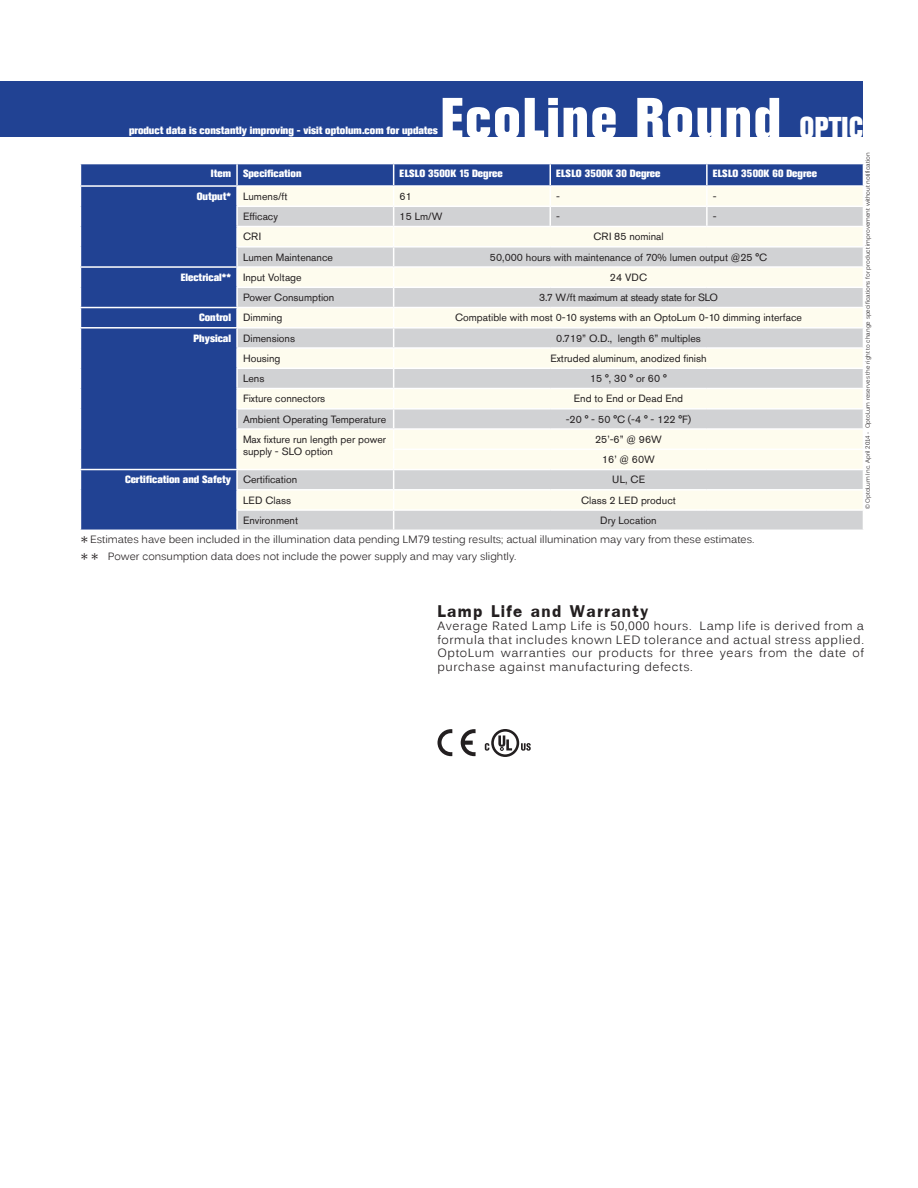
<style>
.page{position:relative;width:918px;height:1188px;background:#fff}
.page>*{position:absolute;margin:0;border:0;box-sizing:border-box;transform-origin:0 0}
.t1{font:800 57px "Akzidenz Grotesk Std";letter-spacing:.05em;color:#fff;scale:.89 1}
.t2{font:27px "Freesia UPC Bold";letter-spacing:.05em;color:#231f20}
.t3{font:12px/13.5px "Kalinga";letter-spacing:.05em;color:#231f20;text-align:justify}
.t4{font:10.5px/12px "Akzidenz Grotesk Std";color:#231f20}
.t5{font:800 10.5px "Akzidenz Grotesk Std";color:#fff}
.t6{font:10.5px "Kalinga";color:#231f20}
.t7{font:10.5px "Akzidenz Grotesk Std";letter-spacing:-.025em;color:#231f20}
.t8{font:6px "Kalinga";color:#231f20}
.s1{font-size:30px}
.s2{font-weight:800;color:#fff}
.s3{font-weight:400;color:#231f20}
</style>
<div class="page">
<div style="left:81px;top:164px;width:775px;height:366px;background:#214293"></div>
<div style="left:238px;top:187px;width:618px;height:181px;background:#fefcee"></div>
<svg style="left:238px;top:207px;width:618px;height:140px;background:#e4e4df"></svg>
<svg style="left:238px;top:369px;width:618px;height:161px;background:#e7e7e1"></svg>
<hr style="left:80px;top:266px;width:157px;height:2px;background:#fff">
<hr style="left:80px;top:307px;width:157px;height:1px;background:#fff">
<hr style="left:80px;top:327px;width:157px;height:2px;background:#fff">
<hr style="left:80px;top:469px;width:157px;height:1px;background:#fff">
<svg style="left:80px;top:164px;width:1px;height:366px"></svg>
<hr style="left:236px;top:164px;width:2px;height:21px;background:#fff">
<hr style="left:706px;top:164px;width:2px;height:21px;background:#fff">
<hr style="left:80px;top:185px;width:157px;height:2px;background:#fff">
<hr style="left:236px;top:368px;width:158px;height:1px;background:#fff">
<hr style="left:394px;top:368px;width:156px;height:1px;background:#fff">
<hr style="left:550px;top:368px;width:157px;height:1px;background:#fff">
<hr style="left:707px;top:368px;width:157px;height:1px;background:#fff">
<hr style="left:236px;top:388px;width:158px;height:1px;background:#fff">
<hr style="left:394px;top:388px;width:156px;height:1px;background:#fff">
<hr style="left:550px;top:388px;width:157px;height:1px;background:#fff">
<hr style="left:707px;top:388px;width:157px;height:1px;background:#fff">
<hr style="left:236px;top:408px;width:158px;height:2px;background:#fff">
<hr style="left:394px;top:408px;width:156px;height:2px;background:#fff">
<hr style="left:550px;top:408px;width:157px;height:2px;background:#fff">
<hr style="left:707px;top:408px;width:157px;height:2px;background:#fff">
<hr style="left:236px;top:428px;width:158px;height:2px;background:#fff">
<hr style="left:236px;top:449px;width:2px;height:20px;background:#fff">
<hr style="left:394px;top:428px;width:156px;height:2px;background:#fff">
<hr style="left:550px;top:428px;width:157px;height:2px;background:#fff">
<hr style="left:707px;top:428px;width:157px;height:2px;background:#fff">
<hr style="left:393px;top:449px;width:157px;height:1px;background:#fff">
<hr style="left:550px;top:449px;width:157px;height:1px;background:#fff">
<hr style="left:707px;top:449px;width:157px;height:1px;background:#fff">
<hr style="left:237px;top:469px;width:157px;height:1px;background:#fff">
<hr style="left:394px;top:469px;width:156px;height:1px;background:#fff">
<hr style="left:550px;top:469px;width:157px;height:1px;background:#fff">
<hr style="left:707px;top:469px;width:157px;height:1px;background:#fff">
<hr style="left:236px;top:489px;width:158px;height:2px;background:#fff">
<hr style="left:394px;top:489px;width:156px;height:2px;background:#fff">
<hr style="left:550px;top:489px;width:157px;height:2px;background:#fff">
<hr style="left:707px;top:489px;width:157px;height:2px;background:#fff">
<hr style="left:236px;top:509px;width:158px;height:2px;background:#fff">
<svg style="left:236px;top:470px;width:2px;height:60px"></svg>
<hr style="left:394px;top:509px;width:156px;height:2px;background:#fff">
<hr style="left:550px;top:509px;width:157px;height:2px;background:#fff">
<hr style="left:707px;top:509px;width:157px;height:2px;background:#fff">
<hr style="left:236px;top:347px;width:158px;height:2px;background:#fff">
<hr style="left:394px;top:347px;width:156px;height:2px;background:#fff">
<hr style="left:550px;top:347px;width:157px;height:2px;background:#fff">
<hr style="left:707px;top:347px;width:157px;height:2px;background:#fff">
<hr style="left:237px;top:307px;width:157px;height:1px;background:#fff">
<hr style="left:237px;top:327px;width:157px;height:2px;background:#fff">
<hr style="left:394px;top:307px;width:156px;height:1px;background:#fff">
<hr style="left:550px;top:307px;width:157px;height:1px;background:#fff">
<hr style="left:707px;top:307px;width:157px;height:1px;background:#fff">
<hr style="left:394px;top:327px;width:156px;height:2px;background:#fff">
<hr style="left:550px;top:327px;width:157px;height:2px;background:#fff">
<hr style="left:707px;top:327px;width:157px;height:2px;background:#fff">
<hr style="left:237px;top:266px;width:157px;height:2px;background:#fff">
<hr style="left:236px;top:287px;width:158px;height:1px;background:#fff">
<hr style="left:394px;top:266px;width:156px;height:2px;background:#fff">
<hr style="left:550px;top:266px;width:157px;height:2px;background:#fff">
<hr style="left:707px;top:266px;width:157px;height:2px;background:#fff">
<hr style="left:394px;top:287px;width:156px;height:1px;background:#fff">
<hr style="left:550px;top:287px;width:157px;height:1px;background:#fff">
<hr style="left:707px;top:287px;width:157px;height:1px;background:#fff">
<hr style="left:236px;top:226px;width:158px;height:1px;background:#fff">
<hr style="left:236px;top:246px;width:158px;height:2px;background:#fff">
<hr style="left:394px;top:226px;width:156px;height:1px;background:#fff">
<hr style="left:550px;top:226px;width:157px;height:1px;background:#fff">
<hr style="left:707px;top:226px;width:157px;height:1px;background:#fff">
<hr style="left:394px;top:246px;width:156px;height:2px;background:#fff">
<hr style="left:550px;top:246px;width:157px;height:2px;background:#fff">
<hr style="left:707px;top:246px;width:157px;height:2px;background:#fff">
<hr style="left:237px;top:185px;width:157px;height:2px;background:#fff">
<svg style="left:236px;top:187px;width:2px;height:262px"></svg>
<hr style="left:236px;top:206px;width:158px;height:1px;background:#fff">
<hr style="left:394px;top:185px;width:156px;height:2px;background:#fff">
<svg style="left:393px;top:164px;width:1px;height:366px"></svg>
<hr style="left:550px;top:185px;width:157px;height:2px;background:#fff">
<hr style="left:707px;top:185px;width:157px;height:2px;background:#fff">
<hr style="left:394px;top:206px;width:156px;height:1px;background:#fff">
<hr style="left:550px;top:206px;width:157px;height:1px;background:#fff">
<hr style="left:707px;top:206px;width:157px;height:1px;background:#fff">
<svg style="left:550px;top:164px;width:1px;height:62px"></svg>
<svg style="left:706px;top:187px;width:2px;height:39px"></svg>
<svg style="left:856px;top:164px;width:8px;height:366px"></svg>
<div style="left:0;top:81px;width:863px;height:56px;background:#214293"></div>
<svg style="left:485px;top:729px;width:46px;height:28px"></svg>
<svg style="left:438px;top:729px;width:14px;height:27px"></svg>
<svg style="left:461px;top:729px;width:15px;height:27px"></svg>
<h1 class="t1" style="left:441px;top:85px;width:476px">EcoLine Round <span class="s1">OPTIC</span></h1>
<p class="t5" style="left:129px;top:124px;width:310px">product data is constantly improving - visit optolum.com for updates</p>
<p class="t5" style="left:211px;top:168px;width:92px">Item Specification</p>
<p class="t5" style="left:400px;top:168px;width:105px">ELSLO 3500K 15 Degree</p>
<p class="t5" style="left:556px;top:168px;width:106px">ELSLO 3500K 30 Degree</p>
<p class="t5" style="left:713px;top:168px;width:106px">ELSLO 3500K 60 Degree</p>
<p class="t4" style="left:197px;top:190px;width:92px"><span class="s2">Output*</span> Lumens/ft</p>
<p class="t4" style="left:400px;top:190px;width:14px">61</p>
<p class="t4" style="left:556px;top:190px;width:5px">-</p>
<p class="t4" style="left:713px;top:190px;width:5px">-</p>
<p class="t4" style="left:243px;top:210px;width:36px">Efficacy</p>
<p class="t4" style="left:400px;top:210px;width:44px">15 Lm/W</p>
<p class="t4" style="left:556px;top:210px;width:5px">-</p>
<p class="t4" style="left:713px;top:210px;width:5px">-</p>
<p class="t4" style="left:243px;top:231px;width:20px">CRI</p>
<p class="t4" style="left:593px;top:231px;width:72px">CRI 85 nominal</p>
<p class="t4" style="left:243px;top:251px;width:91px">Lumen Maintenance</p>
<p class="t4" style="left:490px;top:251px;width:279px">50,000 hours with maintenance of 70% lumen output @25 °C</p>
<p class="t5" style="left:181px;top:271px;width:122px">Electrical** <span class="s3">Input Voltage</span></p>
<p class="t4" style="left:610px;top:271px;width:39px">24 VDC</p>
<p class="t4" style="left:243px;top:291px;width:93px">Power Consumption</p>
<p class="t7" style="left:539px;top:291px;width:181px">3.7 W/ft maximum at steady state for SLO</p>
<p class="t5" style="left:199px;top:312px;width:85px">Control <span class="s3">Dimming</span></p>
<p class="t4" style="left:455px;top:312px;width:348px">Compatible with most 0-10 systems with an OptoLum 0-10 dimming interface</p>
<p class="t4" style="left:194px;top:332px;width:103px"><span class="s2">Physical</span> Dimensions</p>
<p class="t4" style="left:556px;top:332px;width:146px">0.719” O.D., length 6” multiples</p>
<p class="t4" style="left:243px;top:352px;width:39px">Housing</p>
<p class="t4" style="left:550px;top:352px;width:158px">Extruded aluminum, anodized finish</p>
<p class="t4" style="left:243px;top:372px;width:23px">Lens</p>
<p class="t4" style="left:590px;top:372px;width:78px">15 °, 30 ° or 60 °</p>
<p class="t4" style="left:243px;top:393px;width:84px">Fixture connectors</p>
<p class="t4" style="left:574px;top:393px;width:111px">End to End or Dead End</p>
<p class="t4" style="left:243px;top:413px;width:145px">Ambient Operating Temperature</p>
<p class="t4" style="left:566px;top:413px;width:127px">-20 ° - 50 °C (-4 ° - 122 °F)</p>
<p class="t4" style="left:243px;top:433px;width:145px">Max fixture run length per power supply - SLO option</p>
<p class="t4" style="left:595px;top:429px;width:68px;line-height:20.2px;text-align:center">25’-6” @ 96W<br>16’ @ 60W</p>
<p class="t5" style="left:125px;top:474px;width:174px">Certification and Safety <span class="s3">Certification</span></p>
<p class="t4" style="left:612px;top:474px;width:34px">UL, CE</p>
<p class="t4" style="left:243px;top:494px;width:50px">LED Class</p>
<p class="t4" style="left:581px;top:494px;width:96px">Class 2 LED product</p>
<p class="t4" style="left:243px;top:514px;width:57px">Environment</p>
<p class="t4" style="left:600px;top:514px;width:58px">Dry Location</p>
<h2 class="t2" style="left:80px;top:524px;width:10px">*</h2>
<p class="t6" style="left:90px;top:533px;width:666px">Estimates have been included in the illumination data pending LM79 testing results; actual illumination may vary from these estimates.</p>
<h2 class="t2" style="left:80px;top:540px;width:21px">**</h2>
<p class="t6" style="left:108px;top:549px;width:410px">Power consumption data does not include the power supply and may vary slightly.</p>
<p class="t8" style="left:864px;top:509px;width:358px;rotate:-90deg">© OptoLum Inc. April 2014 - OptoLum reserves the right to change specifications for product improvement without notification</p>
<h2 class="t2" style="left:437px;top:591px;width:212px">Lamp Life and Warranty</h2>
<p class="t3" style="left:437px;top:620px;width:428px">Average Rated Lamp Life is 50,000 hours. Lamp life is derived from a formula that includes known LED tolerance and actual stress applied.<br>OptoLum warranties our products for three years from the date of purchase against manufacturing defects.</p>
</div>
